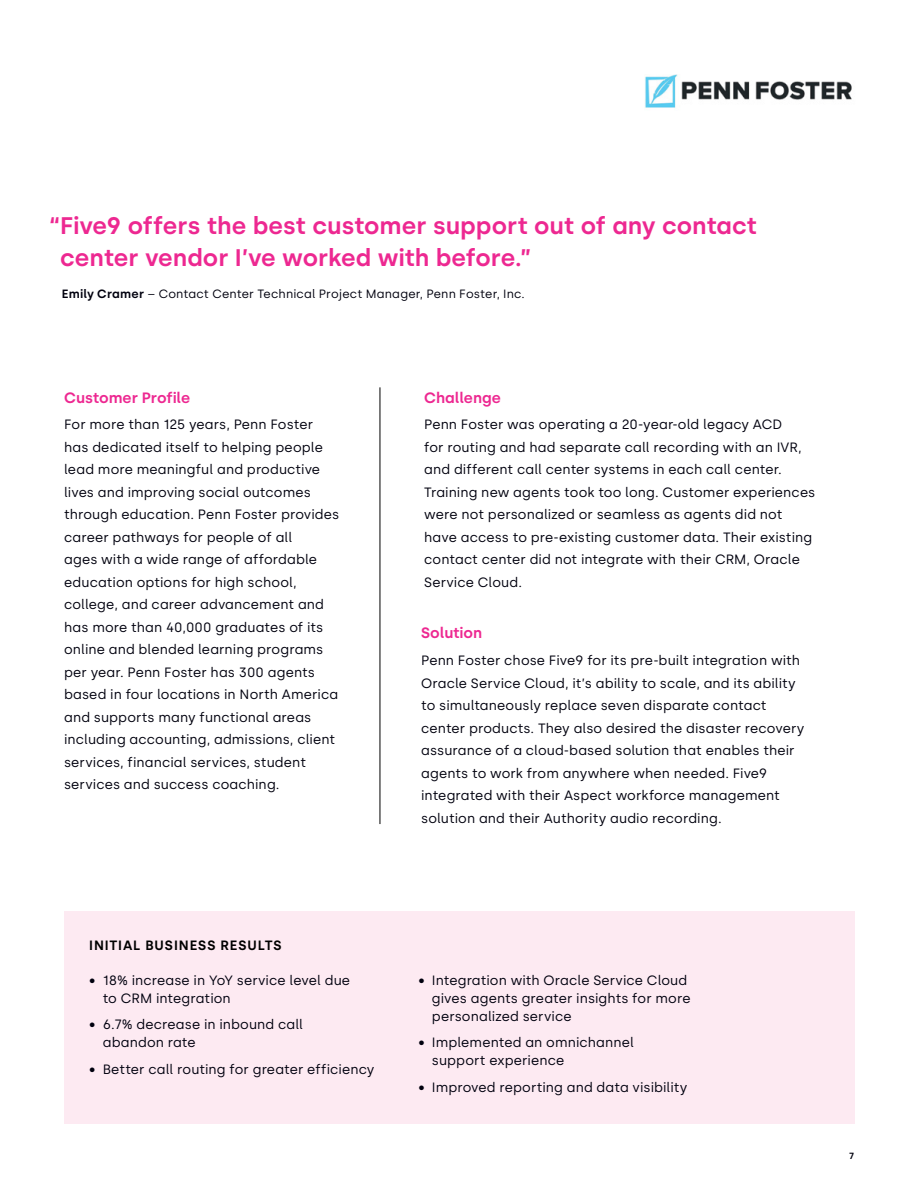
<style>
.page{position:relative;width:918px;height:1188px;background:#fff}
.page>*{position:absolute;margin:0;border:0;box-sizing:border-box;transform-origin:0 0}
.t1{font:600 24px/31.5px "Silka";letter-spacing:-.005em;color:#ed2891}
.t2{font:600 15px "Silka";color:#ed2891}
.t3{font:13.5px/22.5px "Silka";letter-spacing:.005em;color:#00000e}
.t4{font:600 13.5px "Silka";letter-spacing:.065em;color:#000}
.t5{font:12px "Silka";letter-spacing:.01em;color:#00000e}
.t6{font:600 9px "Silka";color:#00000e}
.s1{font-weight:600}
</style>
<div class="page">
<div style="left:64px;top:912px;width:790px;height:212px;background:#fdeaf2"></div>
<img style="left:645px;top:74px;width:207px;height:34px">
<hr style="left:380px;top:387px;width:1px;height:437px;background:#000">
<h1 class="t1" style="left:60px;top:210px;width:698px;text-indent:-11px">“Five9 offers the best customer support out of any contact center vendor I’ve worked with before.”</h1>
<p class="t5" style="left:62px;top:287px;width:465px"><span class="s1">Emily Cramer</span> – Contact Center Technical Project Manager, Penn Foster, Inc.</p>
<p class="t2" style="left:64px;top:388px;width:128px">Customer Profile</p>
<p class="t3" style="left:64px;top:413px;width:277px">For more than 125 years, Penn Foster has dedicated itself to helping people lead more meaningful and productive lives and improving social outcomes through education. Penn Foster provides career pathways for people of all<br>ages with a wide range of affordable education options for high school, college, and career advancement and has more than 40,000 graduates of its online and blended learning programs per year. Penn Foster has 300 agents based in four locations in North America and supports many functional areas including accounting, admissions, client services, financial services, student services and success coaching.</p>
<p class="t2" style="left:424px;top:388px;width:78px">Challenge</p>
<p class="t3" style="left:424px;top:413px;width:393px">Penn Foster was operating a 20-year-old legacy ACD<br>for routing and had separate call recording with an IVR, and different call center systems in each call center.<br>Training new agents took too long. Customer experiences were not personalized or seamless as agents did not have access to pre-existing customer data. Their existing contact center did not integrate with their CRM, Oracle Service Cloud.</p>
<p class="t2" style="left:421px;top:624px;width:63px">Solution</p>
<p class="t3" style="left:421px;top:649px;width:385px">Penn Foster chose Five9 for its pre-built integration with Oracle Service Cloud, it’s ability to scale, and its ability to simultaneously replace seven disparate contact center products. They also desired the disaster recovery assurance of a cloud-based solution that enables their agents to work from anywhere when needed. Five9 integrated with their Aspect workforce management solution and their Authority audio recording.</p>
<p class="t4" style="left:89px;top:937px;width:194px">INITIAL BUSINESS RESULTS</p>
<p class="t3" style="left:103px;top:971px;width:249px;line-height:18px;text-indent:-14px">• 18% increase in YoY service level due to CRM integration</p>
<p class="t3" style="left:103px;top:1016px;width:202px;line-height:18px;text-indent:-14px">• 6.7% decrease in inbound call abandon rate</p>
<p class="t3" style="left:89px;top:1058px;width:287px">• Better call routing for greater efficiency</p>
<p class="t3" style="left:432px;top:971px;width:260px;line-height:18px;text-indent:-14px">• Integration with Oracle Service Cloud gives agents greater insights for more personalized service</p>
<p class="t3" style="left:432px;top:1034px;width:204px;line-height:18px;text-indent:-14px">• Implemented an omnichannel support experience</p>
<p class="t3" style="left:418px;top:1076px;width:271px">• Improved reporting and data visibility</p>
<p class="t6" style="left:849px;top:1151px;width:7px">7</p>
</div>
